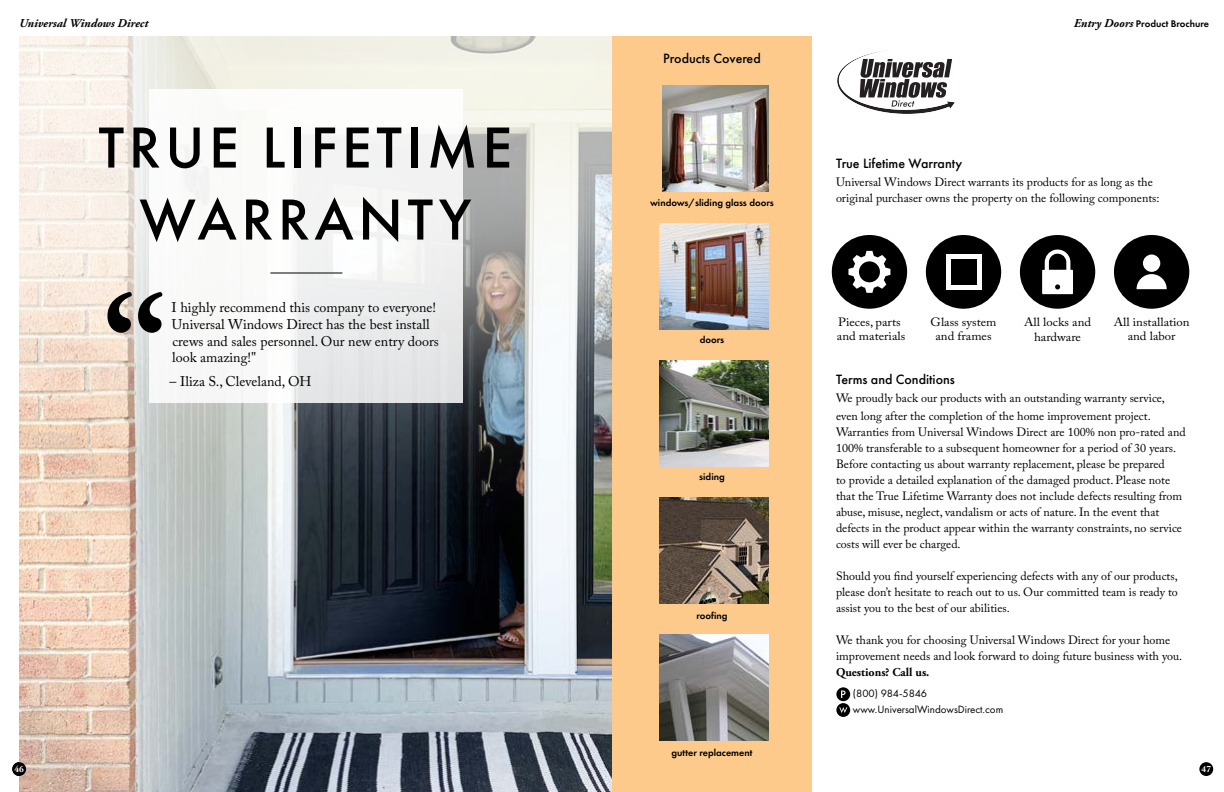
<style>
.page{position:relative;width:1224px;height:792px;background:#fff}
.page>*{position:absolute;margin:0;border:0;box-sizing:border-box;transform-origin:0 0}
.t1{font:500 60px/72px "Futura PT";letter-spacing:.075em;color:#000;text-align:center}
.t2{font:14px/16.8px "Adobe Caslon Pro";color:#000}
.t3{font:500 14px "Futura PT";color:#000}
.t4{font:12px/16px "Adobe Caslon Pro";color:#000}
.t5{font:12px/14.4px "Adobe Caslon Pro";color:#000;text-align:center;scale:1.06 1}
.t6{font:italic 700 12px "Adobe Garamond Pro";color:#000}
.t7{font:700 12px "Adobe Garamond Pro";color:#000}
.t8{font:11px/16px "Futura PT";color:#000}
.t9{font:600 10px "Futura PT";color:#000}
.t10{font:700 9px "Adobe Caslon Pro";color:#fff}
.t11{font:700 9px "Adobe Garamond Pro";color:#fff}
.s1{font-family:"Adobe Garamond Pro";font-weight:700;font-style:italic;font-size:12px}
</style>
<div class="page">
<div style="left:1199px;top:762px;width:14px;height:14px;background:#000;border-radius:50%"></div>
<img style="left:19px;top:756px;width:593px;height:36px">
<img style="left:19px;top:36px;width:593px;height:720px">
<div style="left:612px;top:36px;width:200px;height:756px;background:#feca8c"></div>
<svg style="left:837px;top:51px;width:118px;height:63px"></svg>
<div style="left:150px;top:89px;width:313px;height:314px;background:linear-gradient(to bottom,#fdfcfb,#edeeee)"></div>
<hr style="left:270px;top:273px;width:72px;height:1px;background:#000">
<svg style="left:107px;top:292px;width:56px;height:41px;background:#797572"></svg>
<svg style="left:836px;top:687px;width:14px;height:14px"></svg>
<svg style="left:841px;top:691px;width:5px;height:7px"></svg>
<div style="left:836px;top:703px;width:14px;height:14px;background:#000;border-radius:50%"></div>
<svg style="left:839px;top:707px;width:8px;height:6px"></svg>
<img style="left:663px;top:86px;width:106px;height:106px">
<img style="left:660px;top:223px;width:109px;height:106px">
<img style="left:660px;top:360px;width:108px;height:106px">
<img style="left:660px;top:498px;width:109px;height:106px">
<img style="left:660px;top:635px;width:109px;height:106px">
<div style="left:832px;top:235px;width:75px;height:74px;background:#000;border-radius:50%"></div>
<svg style="left:848px;top:251px;width:42px;height:42px"></svg>
<div style="left:1114px;top:235px;width:75px;height:74px;background:#000;border-radius:50%"></div>
<div style="left:1143px;top:255px;width:17px;height:17px;background:#fff;border-radius:50%"></div>
<svg style="left:1137px;top:274px;width:30px;height:15px"></svg>
<div style="left:926px;top:235px;width:75px;height:74px;background:#000;border-radius:50%"></div>
<div style="left:946px;top:254px;width:35px;height:36px;background:#fff"></div>
<div style="left:951px;top:259px;width:25px;height:25px;background:#000"></div>
<div style="left:1020px;top:235px;width:75px;height:74px;background:#000;border-radius:50%"></div>
<svg style="left:1042px;top:249px;width:31px;height:45px"></svg>
<div style="left:12px;top:762px;width:14px;height:14px;background:#000;border-radius:50%"></div>
<p class="t6" style="left:19px;top:16px;width:131px">Universal Windows Direct</p>
<p class="t9" style="left:1074px;top:17px;width:137px"><span class="s1">Entry Doors</span> Product Brochure</p>
<h1 class="t1" style="left:98px;top:112px;width:415px">TRUE LIFETIME<br>WARRANTY</h1>
<p class="t2" style="left:172px;top:299px;width:269px">I highly recommend this company to everyone!<br>Universal Windows Direct has the best install crews and sales personnel. Our new entry doors look amazing!"</p>
<p class="t2" style="left:170px;top:373px;width:143px">– Iliza S., Cleveland, OH</p>
<p class="t11" style="left:15px;top:764px;width:11px">46</p>
<p class="t3" style="left:663px;top:50px;width:99px">Products Covered</p>
<p class="t9" style="left:650px;top:197px;width:125px">windows/sliding glass doors</p>
<p class="t9" style="left:700px;top:333px;width:26px">doors</p>
<p class="t9" style="left:699px;top:470px;width:27px">siding</p>
<p class="t9" style="left:696px;top:609px;width:33px">roofing</p>
<p class="t9" style="left:672px;top:746px;width:82px">gutter replacement</p>
<p class="t3" style="left:836px;top:155px;width:128px">True Lifetime Warranty</p>
<p class="t4" style="left:836px;top:174px;width:325px">Universal Windows Direct warrants its products for as long as the original purchaser owns the property on the following components:</p>
<p class="t5" style="left:837px;top:314px;width:66px;text-align:left">Pieces, parts and materials</p>
<p class="t5" style="left:1114px;top:314px;width:73px">All installation and labor</p>
<p class="t5" style="left:931px;top:314px;width:64px">Glass system and frames</p>
<p class="t5" style="left:1024px;top:315px;width:65px">All locks and hardware</p>
<p class="t3" style="left:836px;top:371px;width:121px">Terms and Conditions</p>
<p class="t4" style="left:836px;top:389px;width:331px;line-height:18px">We proudly back our products with an outstanding warranty service, even long after the completion of the home improvement project.</p>
<p class="t4" style="left:836px;top:424px;width:351px">Warranties from Universal Windows Direct are 100% non pro-rated and 100% transferable to a subsequent homeowner for a period of 30 years.<br>Before contacting us about warranty replacement, please be prepared<br>to provide a detailed explanation of the damaged product. Please note that the True Lifetime Warranty does not include defects resulting from abuse, misuse, neglect, vandalism or acts of nature. In the event that defects in the product appear within the warranty constraints, no service costs will ever be charged.</p>
<p class="t4" style="left:836px;top:568px;width:343px;text-align:justify">Should you find yourself experiencing defects with any of our products, please don’t hesitate to reach out to us. Our committed team is ready to assist you to the best of our abilities.</p>
<p class="t4" style="left:836px;top:632px;width:348px">We thank you for choosing Universal Windows Direct for your home improvement needs and look forward to doing future business with you.</p>
<p class="t7" style="left:836px;top:665px;width:95px">Questions? Call us.</p>
<p class="t8" style="left:853px;top:685px;width:152px">(800) 984-5846 www.UniversalWindowsDirect.com</p>
<p class="t10" style="left:1201px;top:764px;width:11px">47</p>
</div>
